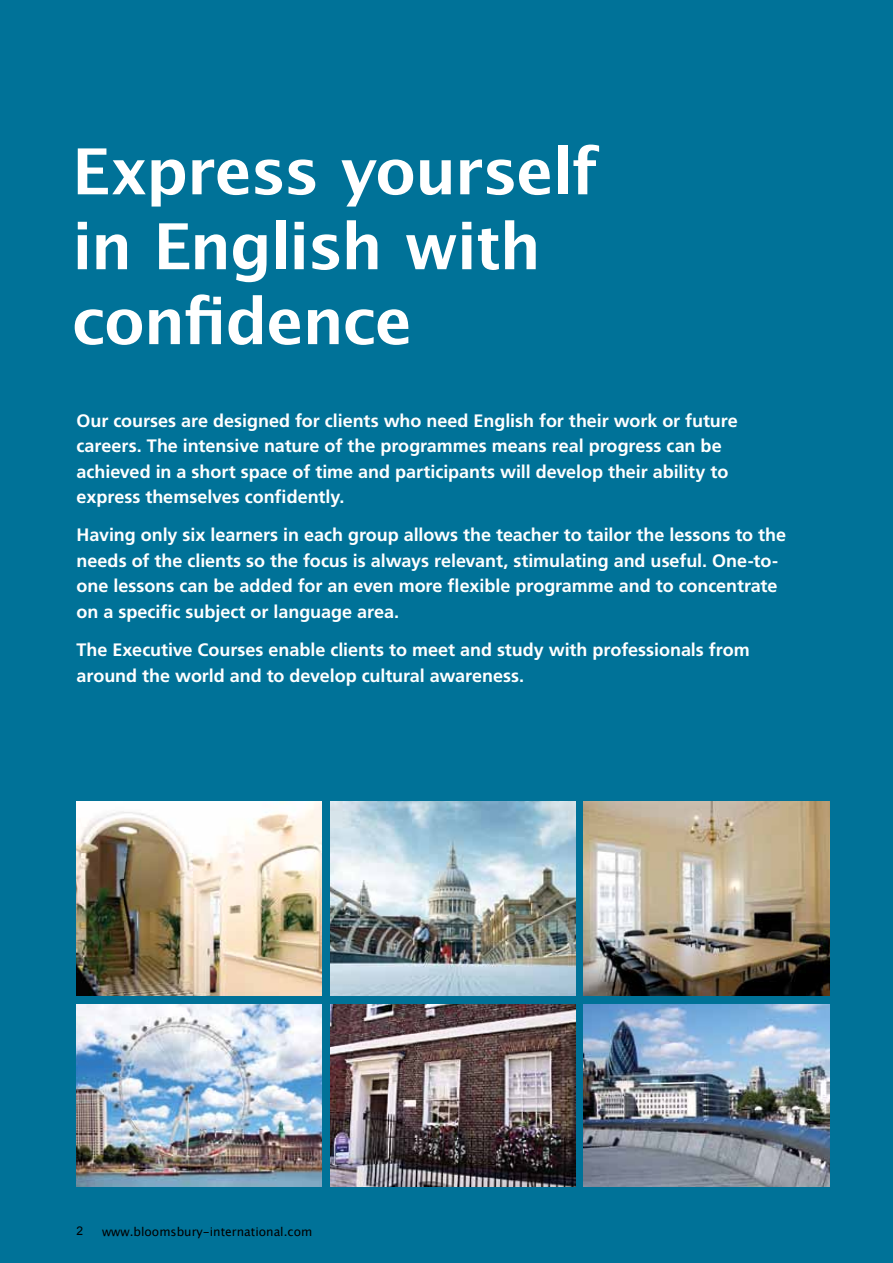
<style>
.page{position:relative;width:893px;height:1263px;background:#007298}
.page>*{position:absolute;margin:0;border:0;box-sizing:border-box;transform-origin:0 0}
.t1{font:700 63.45px/74.8px "Lucida Grande";letter-spacing:-.025em;color:#fff}
.t2{font:700 18px/25.5px "Frutiger";letter-spacing:-.005em;color:#fff}
.t3{font:12px "Lucida Grande";color:#000}
.t4{font:12px "Arial";color:#000}
</style>
<div class="page">
<img style="left:77px;top:802px;width:245px;height:193px">
<img style="left:330px;top:1004px;width:246px;height:182px">
<img style="left:330px;top:802px;width:246px;height:193px">
<img style="left:584px;top:802px;width:245px;height:193px">
<img style="left:77px;top:1004px;width:245px;height:182px">
<img style="left:584px;top:1004px;width:245px;height:182px">
<h1 class="t1" style="left:72px;top:134px;width:527px">Express yourself in English with confidence</h1>
<p class="t2" style="left:77px;top:407px;width:663px">Our courses are designed for clients who need English for their work or future careers. The intensive nature of the programmes means real progress can be achieved in a short space of time and participants will develop their ability to express themselves confidently.</p>
<p class="t2" style="left:77px;top:522px;width:711px">Having only six learners in each group allows the teacher to tailor the lessons to the needs of the clients so the focus is always relevant, stimulating and useful. One-to&shy;one lessons can be added for an even more flexible programme and to concentrate on a specific subject or language area.</p>
<p class="t2" style="left:77px;top:637px;width:675px">The Executive Courses enable clients to meet and study with professionals from around the world and to develop cultural awareness.</p>
<p class="t4" style="left:77px;top:1223px;width:8px">2</p>
<p class="t3" style="left:102px;top:1225px;width:212px">www.bloomsbury-international.com</p>
</div>
